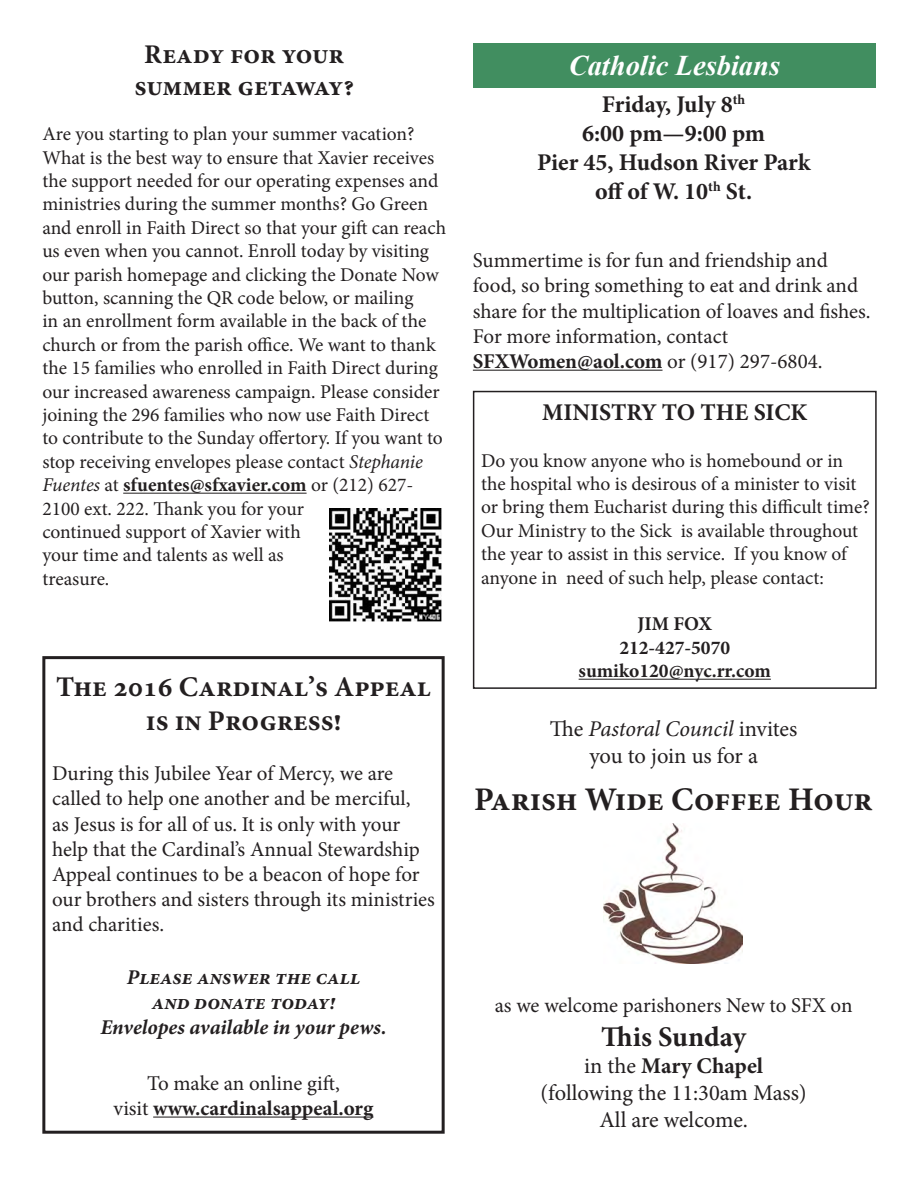
<style>
.page{position:relative;width:918px;height:1188px;background:#fff}
.page>*{position:absolute;margin:0;border:0;box-sizing:border-box;transform-origin:0 0}
.t1{font:700 33px "Minion Pro";color:#231f20}
.t2{font:700 28.5px "Minion Pro";color:#231f20}
.t3{font:italic 700 28.5px "Times New Roman";color:#fff}
.t4{font:700 27px "Minion Pro";letter-spacing:-.005em;color:#231f20}
.t5{font:700 24px "Minion Pro";letter-spacing:-.01em;color:#231f20}
.t6{font:22.5px "Minion Pro";letter-spacing:-.005em;color:#231f20}
.t7{font:italic 22.5px "Minion Pro";letter-spacing:-.01em;color:#231f20}
.t8{font:700 22.5px "Minion Pro";color:#231f20}
.t9{font:21px/25.2px "Minion Pro";letter-spacing:-.005em;color:#231f20}
.t10{font:italic 700 21px "Minion Pro";color:#231f20}
.t11{font:700 21px "Minion Pro";letter-spacing:-.005em;color:#231f20}
.t12{font:19.5px/23.4px "Minion Pro";letter-spacing:-.005em;color:#231f20}
.t13{font:700 19.5px "Minion Pro";color:#231f20}
.s1{font-style:italic}
.s2{font-weight:700}
.s3{font-weight:400}
.s4{font-style:normal}
</style>
<div class="page">
<img style="left:603px;top:824px;width:140px;height:139px">
<hr style="left:153px;top:1117px;width:220px;height:1px;background:#231f20">
<div style="left:42px;top:656px;width:403px;height:478px;border:3px solid #231f20"></div>
<hr style="left:579px;top:679px;width:192px;height:1px;background:#231f20">
<div style="left:473px;top:391px;width:404px;height:298px;border:2px solid #231f20"></div>
<hr style="left:473px;top:370px;width:190px;height:1px;background:#231f20">
<div style="left:473px;top:43px;width:403px;height:44px;background:#418e60"></div>
<hr style="left:123px;top:493px;width:184px;height:1px;background:#231f20">
<img style="left:329px;top:509px;width:113px;height:112px">
<p class="t4" style="left:144px;top:35px;width:202px">Ready for your</p>
<p class="t4" style="left:135px;top:68px;width:221px">summer getaway?</p>
<p class="t12" style="left:42px;top:122px;width:405px">Are you starting to plan your summer vacation?<br>What is the best way to ensure that Xavier receives the support needed for our operating expenses and ministries during the summer months? Go Green and enroll in Faith Direct so that your gift can reach us even when you cannot. Enroll today by visiting our parish homepage and clicking the Donate Now button, scanning the QR code below, or mailing<br>in an enrollment form available in the back of the church or from the parish office. We want to thank the 15 families who enrolled in Faith Direct during our increased awareness campaign. Please consider joining the 296 families who now use Faith Direct to contribute to the Sunday offertory. If you want to stop receiving envelopes please contact <span class="s1">Stephanie Fuentes</span> at <span class="s2">sfuentes@sfxavier.com</span> or (212) 627- 2100 ext. 222. Thank you for your<br>continued support of Xavier with<br>your time and talents as well as<br>treasure.</p>
<p class="t2" style="left:56px;top:666px;width:377px">The 2016 Cardinal’s Appeal</p>
<p class="t2" style="left:146px;top:701px;width:197px">is in Progress!</p>
<p class="t9" style="left:52px;top:761px;width:384px">During this Jubilee Year of Mercy, we are called to help one another and be merciful,<br>as Jesus is for all of us. It is only with your help that the Cardinal’s Annual Stewardship Appeal continues to be a beacon of hope for our brothers and sisters through its ministries and charities.</p>
<p class="t10" style="left:127px;top:962px;width:235px">Please answer the call</p>
<p class="t10" style="left:152px;top:987px;width:185px">and donate today!</p>
<p class="t10" style="left:100px;top:1012px;width:288px">Envelopes available in your pews.</p>
<p class="t9" style="left:147px;top:1071px;width:194px">To make an online gift,</p>
<p class="t11" style="left:114px;top:1093px;width:261px"><span class="s3">visit</span> www.cardinalsappeal.org</p>
<p class="t3" style="left:569px;top:46px;width:213px">Catholic Lesbians</p>
<p class="t5" style="left:602px;top:88px;width:145px">Friday, July 8<sup>th</sup></p>
<p class="t5" style="left:582px;top:117px;width:184px">6:00 pm—9:00 pm</p>
<p class="t5" style="left:537px;top:146px;width:275px">Pier 45, Hudson River Park</p>
<p class="t5" style="left:595px;top:174px;width:159px">off of W. 10<sup>th</sup> St.</p>
<p class="t9" style="left:473px;top:248px;width:399px">Summertime is for fun and friendship and food, so bring something to eat and drink and share for the multiplication of loaves and fishes.<br>For more information, contact</p>
<p class="t11" style="left:473px;top:347px;width:351px">SFXWomen@aol.com <span class="s3">or (917) 297-6804.</span></p>
<p class="t5" style="left:542px;top:395px;width:267px">MINISTRY TO THE SICK</p>
<p class="t12" style="left:481px;top:449px;width:390px">Do you know anyone who is homebound or in the hospital who is desirous of a minister to visit or bring them Eucharist during this difficult time?<br>Our Ministry to the Sick is available throughout the year to assist in this service. If you know of anyone in need of such help, please contact:</p>
<p class="t13" style="left:637px;top:610px;width:76px">JIM FOX</p>
<p class="t13" style="left:619px;top:634px;width:112px">212-427-5070</p>
<p class="t13" style="left:579px;top:657px;width:194px">sumiko120@nyc.rr.com</p>
<p class="t7" style="left:550px;top:714px;width:249px"><span class="s4">The</span> Pastoral Council <span class="s4">invites</span></p>
<p class="t6" style="left:589px;top:741px;width:170px">you to join us for a</p>
<p class="t1" style="left:474px;top:776px;width:400px">Parish Wide Coffee Hour</p>
<p class="t9" style="left:495px;top:992px;width:359px">as we welcome parishoners New to SFX on</p>
<p class="t2" style="left:601px;top:1017px;width:147px">This Sunday</p>
<p class="t8" style="left:584px;top:1050px;width:180px"><span class="s3">in the</span> Mary Chapel</p>
<p class="t6" style="left:541px;top:1078px;width:268px">(following the 11:30am Mass)</p>
<p class="t6" style="left:599px;top:1105px;width:150px">All are welcome.</p>
</div>
